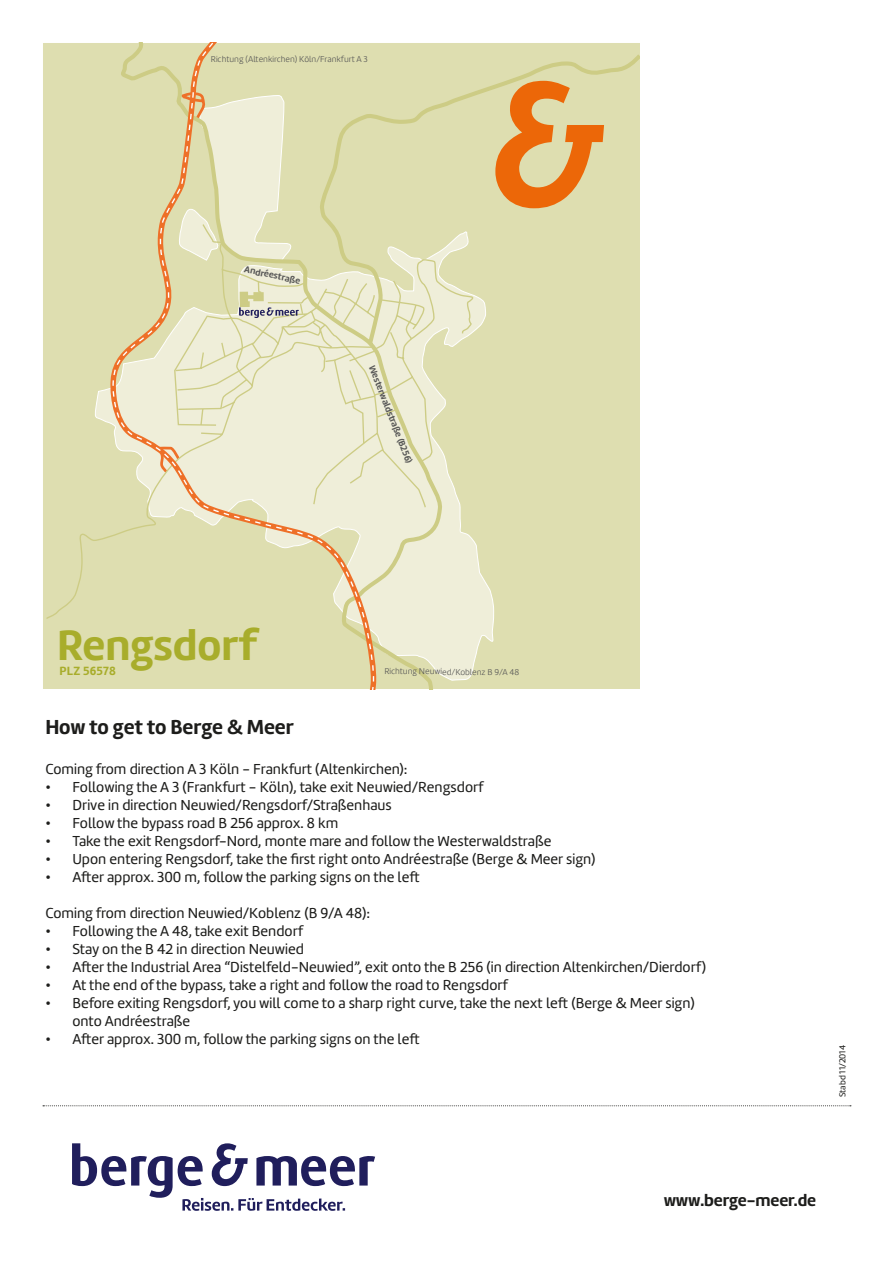
<style>
.page{position:relative;width:893px;height:1263px;background:#fff}
.page>*{position:absolute;margin:0;border:0;box-sizing:border-box;transform-origin:0 0}
.t1{font:700 44.1px "Marine";color:#a8ad2b}
.t2{font:700 21px "Marine";letter-spacing:-.005em;color:#1d1d1b}
.t3{font:700 17.25px "Marine";letter-spacing:-.005em;color:#1d1d1b}
.t4{font:15px/18px "Marine";color:#1d1d1b}
.t5{font:700 12.3px "Marine";letter-spacing:.02em;color:#a8ad2b}
.t6{font:700 9.45px "Marine";color:#575756}
.t7{font:9px "Marine";color:#1d1d1b}
.t8{font:300 8.85px "Marine";color:#575756}
</style>
<div class="page">
<div style="left:43px;top:43px;width:63px;height:646px;background:#dedeb0"></div>
<div style="left:377px;top:43px;width:263px;height:646px;background:#dedeb0"></div>
<svg style="left:45px;top:223px;width:430px;height:397px;background:#e4e3bf"></svg>
<svg style="left:106px;top:43px;width:271px;height:646px;background:#e0dfb4"></svg>
<svg style="left:111px;top:43px;width:264px;height:646px;background:#e2dfb6"></svg>
<svg style="left:158px;top:91px;width:141px;height:383px;background:#e7e3c4"></svg>
<svg style="left:72px;top:1143px;width:303px;height:68px"></svg>
<svg style="left:43px;top:1105px;width:808px;height:1px"></svg>
<svg style="left:495px;top:81px;width:109px;height:127px;background:#e4a966"></svg>
<p class="t8" style="left:211px;top:54px;width:158px">Richtung (Altenkirchen) Köln/Frankfurt A 3</p>
<p class="t6" style="left:246px;top:263px;width:58px;rotate:12deg">Andréestraße</p>
<p class="t6" style="left:378px;top:363px;width:106px;rotate:69deg">Westerwaldstraße (B256)</p>
<h1 class="t1" style="left:57px;top:616px;width:202px">Rengsdorf</h1>
<p class="t5" style="left:60px;top:663px;width:58px">PLZ 56578</p>
<p class="t8" style="left:384px;top:665px;width:136px;rotate:1deg">Richtung Neuwied/Koblenz B 9/A 48</p>
<h2 class="t2" style="left:45px;top:713px;width:250px">How to get to Berge &amp; Meer</h2>
<p class="t4" style="left:45px;top:760px;width:364px">Coming from direction A 3 Köln - Frankfurt (Altenkirchen):</p>
<p class="t4" style="left:45px;top:778px;width:439px">• Following the A 3 (Frankfurt - Köln), take exit Neuwied/Rengsdorf</p>
<p class="t4" style="left:45px;top:796px;width:348px">• Drive in direction Neuwied/Rengsdorf/Straßenhaus</p>
<p class="t4" style="left:45px;top:814px;width:294px">• Follow the bypass road B 256 approx. 8 km</p>
<p class="t4" style="left:45px;top:832px;width:507px">• Take the exit Rengsdorf-Nord, monte mare and follow the Westerwaldstraße</p>
<p class="t4" style="left:45px;top:850px;width:552px">• Upon entering Rengsdorf, take the first right onto Andréestraße (Berge &amp; Meer sign)</p>
<p class="t4" style="left:45px;top:868px;width:376px">• After approx. 300 m, follow the parking signs on the left</p>
<p class="t4" style="left:45px;top:904px;width:326px">Coming from direction Neuwied/Koblenz (B 9/A 48):</p>
<p class="t4" style="left:45px;top:922px;width:259px">• Following the A 48, take exit Bendorf</p>
<p class="t4" style="left:45px;top:940px;width:260px">• Stay on the B 42 in direction Neuwied</p>
<p class="t4" style="left:45px;top:958px;width:662px">• After the Industrial Area “Distelfeld-Neuwied”, exit onto the B 256 (in direction Altenkirchen/Dierdorf)</p>
<p class="t4" style="left:45px;top:976px;width:464px">• At the end of the bypass, take a right and follow the road to Rengsdorf</p>
<p class="t4" style="left:72px;top:994px;width:624px;text-indent:-27px">• Before exiting Rengsdorf, you will come to a sharp right curve, take the next left (Berge &amp; Meer sign) onto Andréestraße</p>
<p class="t4" style="left:45px;top:1030px;width:376px">• After approx. 300 m, follow the parking signs on the left</p>
<p class="t7" style="left:837px;top:1097px;width:53px;rotate:-90deg">Stabd 11/2014</p>
<p class="t3" style="left:664px;top:1189px;width:154px">www.berge-meer.de</p>
</div>
